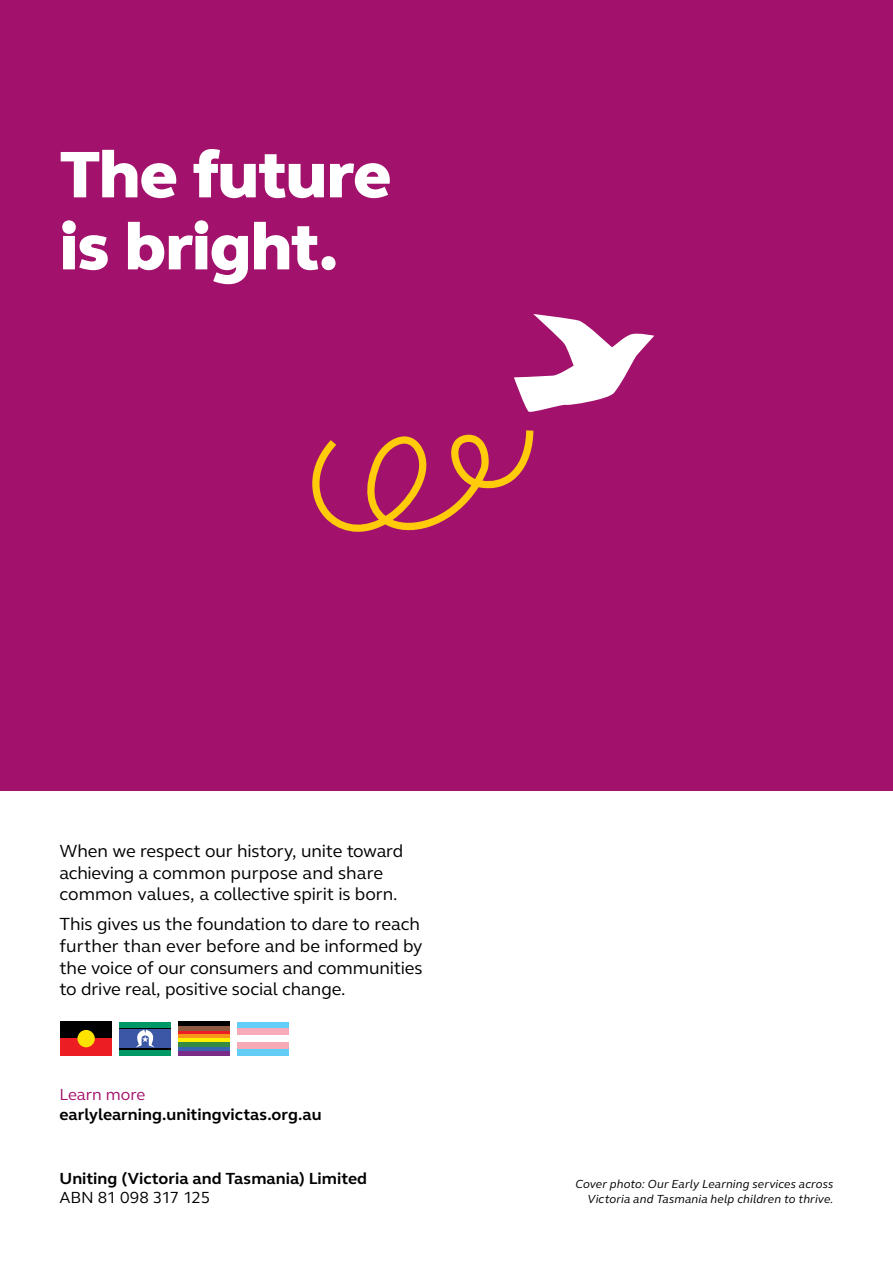
<style>
.page{position:relative;width:893px;height:1263px;background:#fff}
.page>*{position:absolute;margin:0;border:0;box-sizing:border-box;transform-origin:0 0}
.t1{font:800 67.5px/72px "FS Elliot Pro";letter-spacing:-.015em;color:#fff}
.t2{font:18px/21.6px "FS Elliot Pro";letter-spacing:-.005em;color:#000}
.t3{font:700 16.5px "FS Elliot Pro";color:#000}
.t4{font:16.5px "FS Elliot Pro";letter-spacing:-.025em;color:#000}
.t5{font:16.5px "FS Elliot Pro";color:#a2126c}
.t6{font:italic 12px/15px "FS Elliot Pro";letter-spacing:.01em;color:#000;text-align:right}
</style>
<div class="page">
<div style="left:0;top:0;width:893px;height:791px;background:#a2126c"></div>
<svg style="left:514px;top:314px;width:140px;height:98px"></svg>
<svg style="left:312px;top:430px;width:221px;height:102px"></svg>
<div style="left:60px;top:1021px;width:52px;height:17px;background:#000"></div>
<div style="left:60px;top:1038px;width:52px;height:17px;background:#ed1d24"></div>
<div style="left:77px;top:1030px;width:18px;height:17px;background:#ffe300;border-radius:50%"></div>
<hr style="left:119px;top:1048px;width:52px;height:2px;background:#000">
<div style="left:119px;top:1050px;width:52px;height:5px;background:#096"></div>
<div style="left:119px;top:1029px;width:52px;height:19px;background:#3d57a7"></div>
<hr style="left:119px;top:1027px;width:52px;height:2px;background:#000">
<div style="left:119px;top:1021px;width:52px;height:6px;background:#096"></div>
<svg style="left:136px;top:1030px;width:18px;height:17px"></svg>
<div style="left:237px;top:1021px;width:52px;height:7px;background:#62cdf6"></div>
<div style="left:237px;top:1028px;width:52px;height:7px;background:#f7aab8"></div>
<div style="left:237px;top:1049px;width:52px;height:6px;background:#62cdf6"></div>
<div style="left:237px;top:1042px;width:52px;height:7px;background:#f7aab8"></div>
<svg style="left:178px;top:1030px;width:52px;height:4px"></svg>
<hr style="left:178px;top:1034px;width:52px;height:4px;background:#f7941e">
<div style="left:178px;top:1038px;width:52px;height:5px;background:#fff200"></div>
<hr style="left:178px;top:1043px;width:52px;height:4px;background:#348b41">
<hr style="left:178px;top:1047px;width:52px;height:4px;background:#3763af">
<hr style="left:178px;top:1051px;width:52px;height:4px;background:#7a2b85">
<div style="left:178px;top:1021px;width:52px;height:5px;background:#000"></div>
<hr style="left:178px;top:1026px;width:52px;height:4px;background:#8f5a41">
<h1 class="t1" style="left:60px;top:138px;width:333px">The future is bright.</h1>
<p class="t2" style="left:60px;top:840px;width:345px">When we respect our history, unite toward achieving a common purpose and share common values, a collective spirit is born.</p>
<p class="t2" style="left:60px;top:913px;width:365px">This gives us the foundation to dare to reach further than ever before and be informed by the voice of our consumers and communities to drive real, positive social change.</p>
<p class="t5" style="left:60px;top:1083px;width:87px">Learn more</p>
<p class="t3" style="left:60px;top:1103px;width:264px">earlylearning.unitingvictas.org.au</p>
<p class="t3" style="left:60px;top:1167px;width:309px">Uniting (Victoria and Tasmania) Limited</p>
<p class="t4" style="left:60px;top:1187px;width:152px">ABN 81 098 317 125</p>
<p class="t6" style="left:576px;top:1177px;width:259px">Cover photo: Our Early Learning services across<br>Victoria and Tasmania help children to thrive.</p>
</div>
